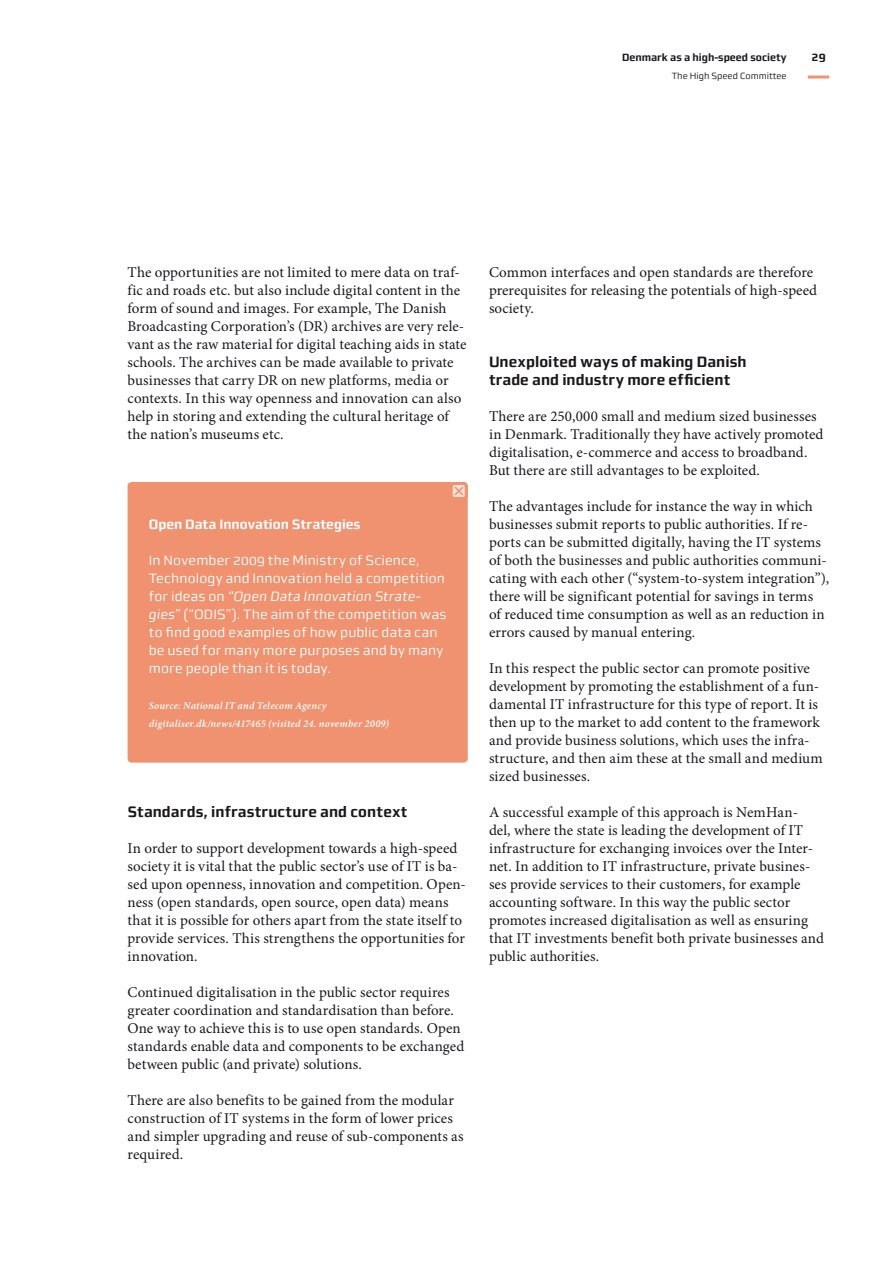
<style>
.page{position:relative;width:893px;height:1263px;background:#fff}
.page>*{position:absolute;margin:0;border:0;box-sizing:border-box;transform-origin:0 0}
.t1{font:15px/18px "Minion Pro";letter-spacing:.005em;color:#1a171c}
.t2{font:700 15px/18px "Morgan Sn Office";letter-spacing:.01em;color:#1a171c}
.t3{font:13.5px/18px "Morgan Sn Office";letter-spacing:.015em;color:#fff}
.t4{font:700 13.5px "Morgan Sn Office";color:#fff}
.t5{font:700 12px "Morgan Sn Office";color:#1a171c}
.t6{font:italic 600 10.5px/18px "Minion Pro";letter-spacing:.02em;color:#fff}
.t7{font:700 10.5px "Morgan Sn Office";color:#1a171c}
.t8{font:9px "Morgan Sn Office";color:#1a171c}
.s1{font-style:italic}
</style>
<div class="page">
<hr style="left:808px;top:76px;width:21px;height:3px;background:#f0916f">
<div style="left:128px;top:482px;width:340px;height:281px;background:#f0916f;border-radius:4px"></div>
<div style="left:450px;top:482px;width:18px;height:18px;border:3px solid #f0916f;border-radius:3px"></div>
<svg style="left:453px;top:485px;width:12px;height:12px"></svg>
<p class="t7" style="left:622px;top:51px;width:166px">Denmark as a high-speed society</p>
<p class="t8" style="left:672px;top:70px;width:116px">The High Speed Committee</p>
<p class="t5" style="left:811px;top:49px;width:16px">29</p>
<p class="t1" style="left:128px;top:263px;width:341px">The opportunities are not limited to mere data on traf&shy;fic and roads etc. but also include digital content in the form of sound and images. For example, The Danish Broadcasting Corporation’s (DR) archives are very rele&shy;vant as the raw material for digital teaching aids in state schools. The archives can be made available to private businesses that carry DR on new platforms, media or contexts. In this way openness and innovation can also help in storing and extending the cultural heritage of the nation’s museums etc.</p>
<p class="t4" style="left:149px;top:516px;width:213px">Open Data Innovation Strategies</p>
<p class="t3" style="left:149px;top:551px;width:299px">In November 2009 the Ministry of Science, Technology and Innovation held a competition for ideas on <span class="s1">“Open Data Innovation Strate&shy;gies”</span> (“ODIS”). The aim of the competition was to find good examples of how public data can be used for many more purposes and by many more people than it is today.</p>
<p class="t6" style="left:149px;top:696px;width:242px">Source: National IT and Telecom Agency digitaliser.dk/news/417465 (visited 24. november 2009)</p>
<p class="t2" style="left:128px;top:802px;width:281px">Standards, infrastructure and context</p>
<p class="t1" style="left:128px;top:839px;width:340px">In order to support development towards a high-speed society it is vital that the public sector’s use of IT is ba&shy;sed upon openness, innovation and competition. Open&shy;ness (open standards, open source, open data) means that it is possible for others apart from the state itself to provide services. This strengthens the opportunities for innovation.</p>
<p class="t1" style="left:128px;top:983px;width:338px">Continued digitalisation in the public sector requires greater coordination and standardisation than before.<br>One way to achieve this is to use open standards. Open standards enable data and components to be exchanged between public (and private) solutions.</p>
<p class="t1" style="left:128px;top:1091px;width:338px">There are also benefits to be gained from the modular construction of IT systems in the form of lower prices and simpler upgrading and reuse of sub-components as required.</p>
<p class="t1" style="left:489px;top:263px;width:330px">Common interfaces and open standards are therefore prerequisites for releasing the potentials of high-speed society.</p>
<p class="t2" style="left:489px;top:352px;width:259px">Unexploited ways of making Danish trade and industry more efficient</p>
<p class="t1" style="left:489px;top:407px;width:336px">There are 250,000 small and medium sized businesses in Denmark. Traditionally they have actively promoted digitalisation, e-commerce and access to broadband.<br>But there are still advantages to be exploited.</p>
<p class="t1" style="left:489px;top:497px;width:342px">The advantages include for instance the way in which businesses submit reports to public authorities. If re&shy;ports can be submitted digitally, having the IT systems of both the businesses and public authorities communi&shy;cating with each other (“system-to-system integration”), there will be significant potential for savings in terms<br>of reduced time consumption as well as an reduction in errors caused by manual entering.</p>
<p class="t1" style="left:489px;top:659px;width:335px">In this respect the public sector can promote positive development by promoting the establishment of a fun&shy;damental IT infrastructure for this type of report. It is then up to the market to add content to the framework and provide business solutions, which uses the infra&shy;structure, and then aim these at the small and medium sized businesses.</p>
<p class="t1" style="left:489px;top:803px;width:336px">A successful example of this approach is NemHan-<br>del, where the state is leading the development of IT infrastructure for exchanging invoices over the Inter&shy;net. In addition to IT infrastructure, private busines&shy;ses provide services to their customers, for example accounting software. In this way the public sector promotes increased digitalisation as well as ensuring that IT investments benefit both private businesses and public authorities.</p>
</div>
